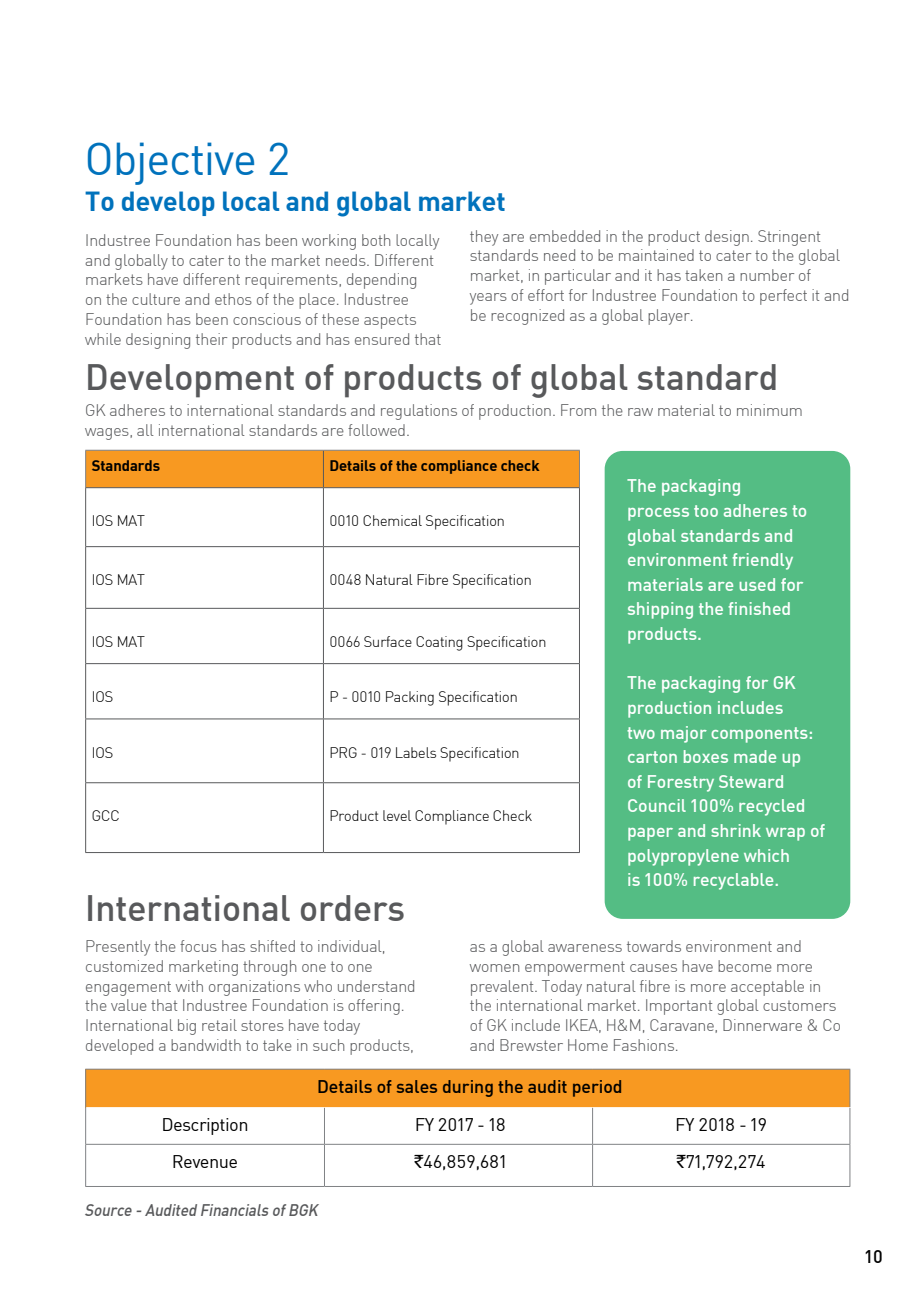
<style>
.page{position:relative;width:915px;height:1306px;background:#fff}
.page>*{position:absolute;margin:0;border:0;box-sizing:border-box;transform-origin:0 0}
.t1{font:45px "Sapient Sans";color:#0072bc}
.t2{font:500 36px "Sapient Sans";color:#58595b}
.t3{font:700 27px "Sapient Sans";color:#0072bc}
.t4{font:500 18px/24.6px "Sapient Sans";color:#fff}
.t5{font:18px "Sapient Sans";color:#000}
.t6{font:500 18px "Sapient Sans";color:#000}
.t7{font:300 16.5px/19.8px "Sapient Sans";color:#58595b}
.t8{font:italic 500 16.5px "Sapient Sans";color:#58595b}
.t9{font:300 15px "Sapient Sans";color:#000}
.t10{font:700 15px "Sapient Sans";color:#000}
.s1{font-family:"Rupee Foradian"}
</style>
<div class="page">
<div style="left:86px;top:1069px;width:763px;height:38px;background:#f89921"></div>
<hr style="left:324px;top:1107px;width:1px;height:36px;background:#808285">
<hr style="left:592px;top:1107px;width:1px;height:36px;background:#808285">
<hr style="left:85px;top:1143px;width:239px;height:1px;background:#808285">
<hr style="left:324px;top:1143px;width:268px;height:1px;background:#808285">
<hr style="left:324px;top:1144px;width:1px;height:42px;background:#808285">
<hr style="left:592px;top:1143px;width:258px;height:1px;background:#808285">
<hr style="left:592px;top:1144px;width:1px;height:42px;background:#808285">
<hr style="left:85px;top:1069px;width:1px;height:38px;background:#808285">
<hr style="left:85px;top:1068px;width:239px;height:1px;background:#808285">
<hr style="left:324px;top:1068px;width:268px;height:1px;background:#808285">
<hr style="left:592px;top:1068px;width:258px;height:1px;background:#808285">
<hr style="left:849px;top:1069px;width:1px;height:38px;background:#808285">
<hr style="left:85px;top:1107px;width:1px;height:36px;background:#808285">
<hr style="left:849px;top:1107px;width:1px;height:36px;background:#808285">
<hr style="left:85px;top:1144px;width:1px;height:42px;background:#808285">
<hr style="left:849px;top:1144px;width:1px;height:42px;background:#808285">
<hr style="left:85px;top:1186px;width:239px;height:1px;background:#808285">
<hr style="left:324px;top:1186px;width:268px;height:1px;background:#808285">
<hr style="left:592px;top:1186px;width:258px;height:1px;background:#808285">
<div style="left:86px;top:451px;width:493px;height:36px;background:#f89921"></div>
<hr style="left:323px;top:450px;width:1px;height:37px;background:#58595b">
<hr style="left:85px;top:450px;width:1px;height:37px;background:#808285">
<hr style="left:85px;top:450px;width:238px;height:1px;background:#808285">
<hr style="left:323px;top:450px;width:256px;height:1px;background:#808285">
<hr style="left:579px;top:450px;width:1px;height:37px;background:#808285">
<hr style="left:85px;top:487px;width:238px;height:1px;background:#58595b">
<hr style="left:85px;top:488px;width:1px;height:58px;background:#58595b">
<hr style="left:323px;top:487px;width:256px;height:1px;background:#58595b">
<hr style="left:323px;top:488px;width:1px;height:58px;background:#58595b">
<hr style="left:579px;top:488px;width:1px;height:58px;background:#58595b">
<hr style="left:85px;top:546px;width:238px;height:1px;background:#58595b">
<hr style="left:85px;top:547px;width:1px;height:61px;background:#58595b">
<hr style="left:323px;top:546px;width:256px;height:1px;background:#58595b">
<hr style="left:323px;top:547px;width:1px;height:61px;background:#58595b">
<hr style="left:579px;top:547px;width:1px;height:61px;background:#58595b">
<hr style="left:85px;top:608px;width:238px;height:1px;background:#58595b">
<hr style="left:85px;top:608px;width:1px;height:55px;background:#58595b">
<hr style="left:323px;top:608px;width:256px;height:1px;background:#58595b">
<hr style="left:323px;top:608px;width:1px;height:55px;background:#58595b">
<hr style="left:579px;top:608px;width:1px;height:55px;background:#58595b">
<hr style="left:85px;top:663px;width:238px;height:1px;background:#58595b">
<hr style="left:85px;top:664px;width:1px;height:54px;background:#58595b">
<hr style="left:323px;top:663px;width:256px;height:1px;background:#58595b">
<hr style="left:323px;top:664px;width:1px;height:54px;background:#58595b">
<hr style="left:579px;top:664px;width:1px;height:54px;background:#58595b">
<hr style="left:85px;top:718px;width:238px;height:1px;background:#58595b">
<hr style="left:85px;top:719px;width:1px;height:63px;background:#58595b">
<hr style="left:323px;top:718px;width:256px;height:1px;background:#58595b">
<hr style="left:323px;top:719px;width:1px;height:63px;background:#58595b">
<hr style="left:579px;top:719px;width:1px;height:63px;background:#58595b">
<hr style="left:85px;top:782px;width:238px;height:1px;background:#58595b">
<hr style="left:85px;top:783px;width:1px;height:69px;background:#58595b">
<hr style="left:323px;top:782px;width:256px;height:1px;background:#58595b">
<hr style="left:323px;top:783px;width:1px;height:69px;background:#58595b">
<hr style="left:579px;top:783px;width:1px;height:69px;background:#58595b">
<hr style="left:85px;top:852px;width:238px;height:1px;background:#58595b">
<hr style="left:323px;top:852px;width:256px;height:1px;background:#58595b">
<div style="left:604px;top:451px;width:246px;height:467px;background:#54bd84;border-radius:18px"></div>
<h1 class="t1" style="left:85px;top:131px;width:207px">Objective 2</h1>
<h3 class="t3" style="left:85px;top:184px;width:421px">To develop local and global market</h3>
<p class="t7" style="left:469px;top:225px;width:381px">they are embedded in the product design. Stringent standards need to be maintained to cater to the global market, in particular and it has taken a number of years of effort for Industree Foundation to perfect it and be recognized as a global player.</p>
<p class="t7" style="left:85px;top:230px;width:357px">Industree Foundation has been working both locally and globally to cater to the market needs. Different markets have different requirements, depending<br>on the culture and ethos of the place. Industree Foundation has been conscious of these aspects while designing their products and has ensured that</p>
<h2 class="t2" style="left:85px;top:354px;width:694px">Development of products of global standard</h2>
<p class="t7" style="left:85px;top:400px;width:719px">GK adheres to international standards and regulations of production. From the raw material to minimum wages, all international standards are followed.</p>
<p class="t10" style="left:92px;top:456px;width:70px">Standards</p>
<p class="t10" style="left:329px;top:456px;width:211px">Details of the compliance check</p>
<p class="t9" style="left:92px;top:511px;width:55px">IOS MAT</p>
<p class="t9" style="left:329px;top:511px;width:177px">0010 Chemical Specification</p>
<p class="t9" style="left:92px;top:570px;width:55px">IOS MAT</p>
<p class="t9" style="left:329px;top:570px;width:204px">0048 Natural Fibre Specification</p>
<p class="t9" style="left:92px;top:632px;width:55px">IOS MAT</p>
<p class="t9" style="left:329px;top:632px;width:218px">0066 Surface Coating Specification</p>
<p class="t9" style="left:92px;top:687px;width:23px">IOS</p>
<p class="t9" style="left:329px;top:687px;width:190px">P - 0010 Packing Specification</p>
<p class="t9" style="left:92px;top:743px;width:23px">IOS</p>
<p class="t9" style="left:329px;top:743px;width:191px">PRG - 019 Labels Specification</p>
<p class="t9" style="left:92px;top:806px;width:29px">GCC</p>
<p class="t9" style="left:329px;top:806px;width:204px">Product level Compliance Check</p>
<h2 class="t2" style="left:85px;top:884px;width:321px">International orders</h2>
<p class="t4" style="left:627px;top:473px;width:182px">The packaging process too adheres to global standards and environment friendly materials are used for shipping the finished products.</p>
<p class="t4" style="left:627px;top:670px;width:199px">The packaging for GK production includes<br>two major components: carton boxes made up<br>of Forestry Steward<br>Council 100% recycled paper and shrink wrap of polypropylene which<br>is 100% recyclable.</p>
<p class="t7" style="left:85px;top:936px;width:332px">Presently the focus has shifted to individual, customized marketing through one to one engagement with organizations who understand the value that Industree Foundation is offering.<br>International big retail stores have today developed a bandwidth to take in such products,</p>
<p class="t7" style="left:469px;top:936px;width:372px">as a global awareness towards environment and women empowerment causes have become more prevalent. Today natural fibre is more acceptable in the international market. Important global customers of GK include IKEA, H&amp;M, Caravane, Dinnerware &amp; Co and Brewster Home Fashions.</p>
<p class="t6" style="left:317px;top:1075px;width:307px">Details of sales during the audit period</p>
<p class="t5" style="left:162px;top:1113px;width:88px">Description</p>
<p class="t5" style="left:415px;top:1113px;width:92px">FY 2017 - 18</p>
<p class="t5" style="left:675px;top:1113px;width:93px">FY 2018 - 19</p>
<p class="t5" style="left:172px;top:1150px;width:67px">Revenue</p>
<p class="t5" style="left:414px;top:1150px;width:93px"><span class="s1">`</span>46,859,681</p>
<p class="t5" style="left:676px;top:1150px;width:90px"><span class="s1">`</span>71,792,274</p>
<p class="t8" style="left:85px;top:1199px;width:234px">Source - Audited Financials of BGK</p>
<p class="t6" style="left:864px;top:1244px;width:20px">10</p>
</div>
